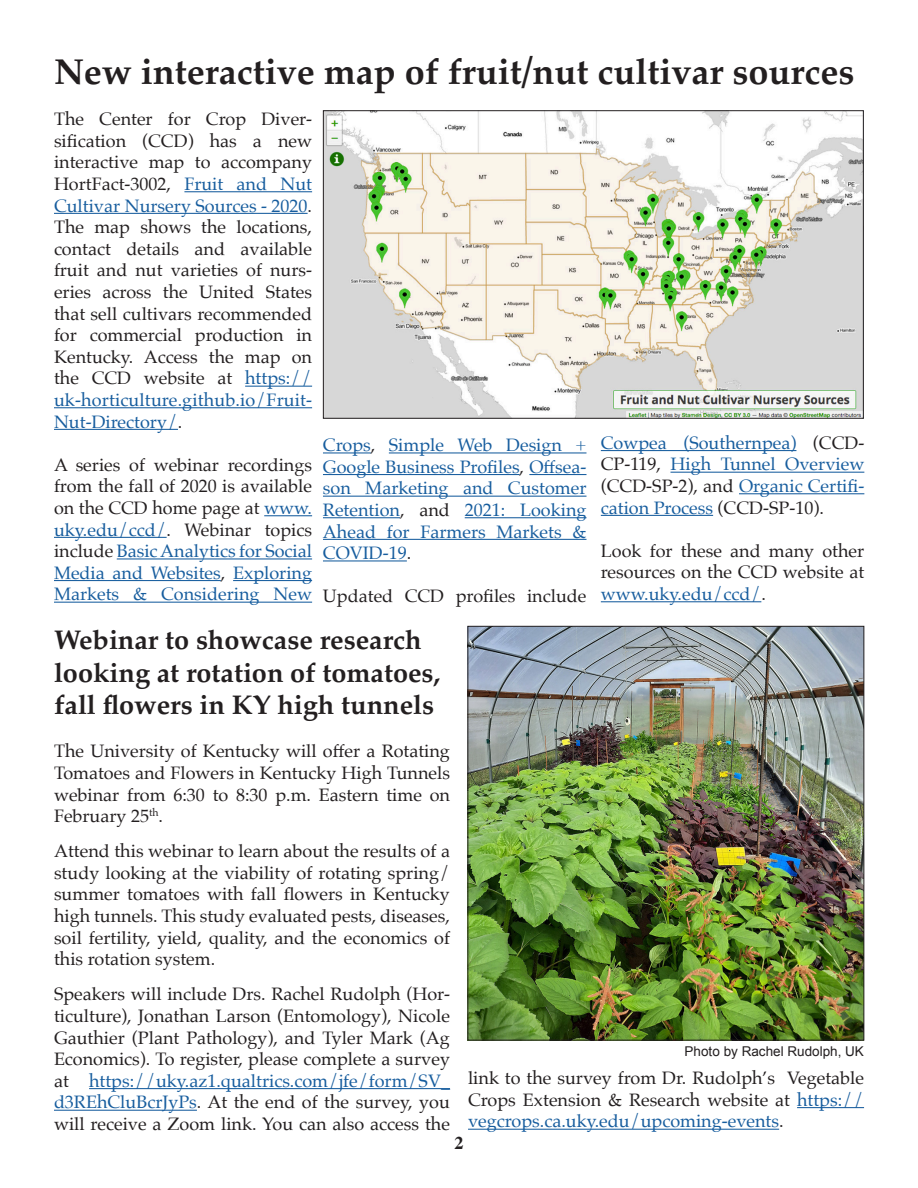
<style>
.page{position:relative;width:918px;height:1188px;background:#fff}
.page>*{position:absolute;margin:0;border:0;box-sizing:border-box;transform-origin:0 0}
.t1{font:700 36px "Palatino";color:#231f20}
.t2{font:700 27px/32.4px "Palatino";color:#231f20}
.t3{font:18px/21.6px "Palatino";color:#231f20;text-align:justify}
.t4{font:18px/21.6px "Palatino";color:#175d9e;text-align:justify}
.t5{font:700 18px "Times";color:#231f20}
.t6{font:13.5px "Arial";color:#231f20}
.s1{color:#175d9e}
.s2{color:#231f20}
</style>
<div class="page">
<hr style="left:89px;top:1088px;width:361px;height:1px;background:#175d9e">
<hr style="left:54px;top:1110px;width:143px;height:1px;background:#175d9e">
<hr style="left:797px;top:1107px;width:67px;height:1px;background:#175d9e">
<hr style="left:468px;top:1129px;width:311px;height:1px;background:#175d9e">
<img style="left:325px;top:112px;width:537px;height:305px">
<div style="left:323px;top:110px;width:541px;height:309px;border:1px solid #231f20"></div>
<hr style="left:184px;top:191px;width:128px;height:1px;background:#175d9e">
<hr style="left:54px;top:213px;width:254px;height:1px;background:#175d9e">
<hr style="left:245px;top:386px;width:67px;height:1px;background:#175d9e">
<hr style="left:54px;top:407px;width:258px;height:1px;background:#175d9e">
<hr style="left:54px;top:429px;width:124px;height:1px;background:#175d9e">
<hr style="left:264px;top:515px;width:48px;height:1px;background:#175d9e">
<hr style="left:54px;top:537px;width:113px;height:1px;background:#175d9e">
<hr style="left:117px;top:558px;width:195px;height:1px;background:#175d9e">
<hr style="left:54px;top:580px;width:167px;height:1px;background:#175d9e">
<hr style="left:233px;top:580px;width:79px;height:1px;background:#175d9e">
<hr style="left:54px;top:602px;width:258px;height:1px;background:#175d9e">
<hr style="left:323px;top:452px;width:48px;height:1px;background:#175d9e">
<hr style="left:389px;top:452px;width:197px;height:1px;background:#175d9e">
<hr style="left:323px;top:474px;width:197px;height:1px;background:#175d9e">
<hr style="left:529px;top:474px;width:57px;height:1px;background:#175d9e">
<hr style="left:323px;top:496px;width:263px;height:1px;background:#175d9e">
<hr style="left:323px;top:517px;width:77px;height:1px;background:#175d9e">
<hr style="left:465px;top:517px;width:121px;height:1px;background:#175d9e">
<hr style="left:323px;top:539px;width:263px;height:1px;background:#175d9e">
<hr style="left:323px;top:560px;width:84px;height:1px;background:#175d9e">
<hr style="left:601px;top:450px;width:195px;height:1px;background:#175d9e">
<hr style="left:670px;top:472px;width:194px;height:1px;background:#175d9e">
<hr style="left:739px;top:493px;width:125px;height:1px;background:#175d9e">
<hr style="left:601px;top:515px;width:112px;height:1px;background:#175d9e">
<hr style="left:601px;top:601px;width:160px;height:1px;background:#175d9e">
<img style="left:470px;top:628px;width:392px;height:411px">
<p class="t1" style="left:54px;top:41px;width:802px">New interactive map of fruit/nut cultivar sources</p>
<p class="t3" style="left:54px;top:108px;width:260px">The Center for Crop Diver&shy;sification (CCD) has a new interactive map to accompany HortFact-3002, <span class="s1">Fruit and Nut Cultivar Nursery Sources - 2020</span>.<br>The map shows the locations, contact details and available fruit and nut varieties of nurs&shy;eries across the United States that sell cultivars recommended for commercial production in Kentucky. Access the map on the CCD website at <span class="s1">https:// uk-horticulture.github.io/Fruit-Nut-Directory/</span>.</p>
<p class="t3" style="left:54px;top:454px;width:260px">A series of webinar recordings from the fall of 2020 is available on the CCD home page at <span class="s1">www. uky.edu/ccd/</span>. Webinar topics include <span class="s1">Basic Analytics for Social Media and Websites</span>, <span class="s1">Exploring Markets &amp; Considering New</span></p>
<p class="t4" style="left:601px;top:432px;width:265px">Cowpea (Southernpea) <span class="s2">(CCD-CP-119,</span> High Tunnel Overview <span class="s2">(CCD-SP-2), and</span> Organic Certifi&shy;cation Process <span class="s2">(CCD-SP-10).</span></p>
<p class="t3" style="left:601px;top:540px;width:265px">Look for these and many other resources on the CCD website at <span class="s1">www.uky.edu/ccd/</span>.</p>
<p class="t4" style="left:323px;top:434px;width:265px">Crops<span class="s2">,</span> Simple Web Design + Google Business Profiles<span class="s2">,</span> Offsea&shy;son Marketing and Customer Retention<span class="s2">, and</span> 2021: Looking Ahead for Farmers Markets &amp; COVID-19<span class="s2">.</span></p>
<p class="t3" style="left:323px;top:585px;width:265px">Updated CCD profiles include</p>
<p class="t2" style="left:54px;top:623px;width:388px">Webinar to showcase research looking at rotation of tomatoes, fall flowers in KY high tunnels</p>
<p class="t3" style="left:54px;top:740px;width:398px">The University of Kentucky will offer a Rotating Tomatoes and Flowers in Kentucky High Tunnels webinar from 6:30 to 8:30 p.m. Eastern time on February 25<sup>th</sup>.</p>
<p class="t3" style="left:54px;top:840px;width:398px">Attend this webinar to learn about the results of a study looking at the viability of rotating spring/ summer tomatoes with fall flowers in Kentucky high tunnels. This study evaluated pests, diseases, soil fertility, yield, quality, and the economics of this rotation system.</p>
<p class="t3" style="left:54px;top:983px;width:398px">Speakers will include Drs. Rachel Rudolph (Hor&shy;ticulture), Jonathan Larson (Entomology), Nicole Gauthier (Plant Pathology), and Tyler Mark (Ag Economics). To register, please complete a survey at <span class="s1">https://uky.az1.qualtrics.com/jfe/form/SV_ d3REhCluBcrJyPs</span>. At the end of the survey, you will receive a Zoom link. You can also access the</p>
<p class="t6" style="left:685px;top:1042px;width:181px">Photo by Rachel Rudolph, UK</p>
<p class="t3" style="left:468px;top:1067px;width:398px">link to the survey from Dr. Rudolph’s Vegetable Crops Extension &amp; Research website at <span class="s1">https:// vegcrops.ca.uky.edu/upcoming-events</span>.</p>
<p class="t5" style="left:454px;top:1125px;width:10px">2</p>
</div>
